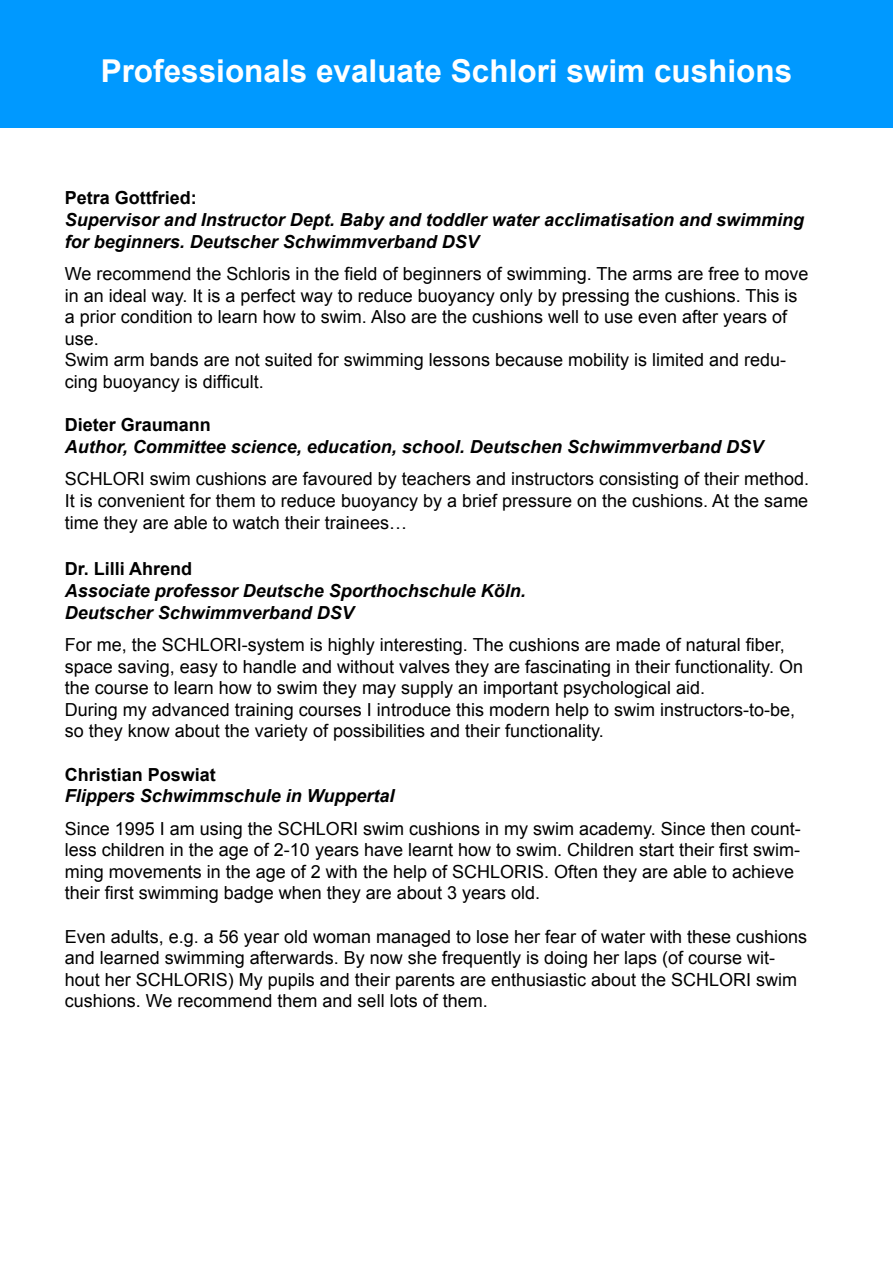
<style>
.page{position:relative;width:893px;height:1263px;background:#fff}
.page>*{position:absolute;margin:0;border:0;box-sizing:border-box;transform-origin:0 0}
.t1{font:700 31.5px "Arial";color:#fff}
.t2{font:18px/21.6px "Arial";color:#000}
.t3{font:italic 700 18px/21.6px "Arial";color:#000}
.t4{font:700 18px "Arial";color:#000}
</style>
<div class="page">
<div style="left:0;top:0;width:893px;height:128px;background:#09f"></div>
<h1 class="t1" style="left:101px;top:50px;width:693px">Professionals evaluate Schlori swim cushions</h1>
<p class="t4" style="left:65px;top:186px;width:134px">Petra Gottfried:</p>
<p class="t3" style="left:65px;top:209px;width:741px">Supervisor and Instructor Dept. Baby and toddler water acclimatisation and swimming for beginners. Deutscher Schwimmverband DSV</p>
<p class="t2" style="left:65px;top:263px;width:745px">We recommend the Schloris in the field of beginners of swimming. The arms are free to move in an ideal way. It is a perfect way to reduce buoyancy only by pressing the cushions. This is a prior condition to learn how to swim. Also are the cushions well to use even after years of use.<br>Swim arm bands are not suited for swimming lessons because mobility is limited and redu&shy;cing buoyancy is difficult.</p>
<p class="t4" style="left:65px;top:413px;width:148px">Dieter Graumann</p>
<p class="t3" style="left:65px;top:436px;width:700px">Author, Committee science, education, school. Deutschen Schwimmverband DSV</p>
<p class="t2" style="left:65px;top:468px;width:746px;text-align:justify">SCHLORI swim cushions are favoured by teachers and instructors consisting of their method.<br>It is convenient for them to reduce buoyancy by a brief pressure on the cushions. At the same time they are able to watch their trainees…</p>
<p class="t4" style="left:65px;top:557px;width:129px">Dr. Lilli Ahrend</p>
<p class="t3" style="left:65px;top:580px;width:463px">Associate professor Deutsche Sporthochschule Köln.<br>Deutscher Schwimmverband DSV</p>
<p class="t2" style="left:65px;top:634px;width:740px">For me, the SCHLORI-system is highly interesting. The cushions are made of natural fiber, space saving, easy to handle and without valves they are fascinating in their functionality. On the course to learn how to swim they may supply an important psychological aid.<br>During my advanced training courses I introduce this modern help to swim instructors-to-be, so they know about the variety of possibilities and their functionality.</p>
<p class="t4" style="left:65px;top:762px;width:153px">Christian Poswiat</p>
<p class="t3" style="left:65px;top:785px;width:331px">Flippers Schwimmschule in Wuppertal</p>
<p class="t2" style="left:65px;top:818px;width:737px">Since 1995 I am using the SCHLORI swim cushions in my swim academy. Since then count&shy;less children in the age of 2-10 years have learnt how to swim. Children start their first swim&shy;ming movements in the age of 2 with the help of SCHLORIS. Often they are able to achieve their first swimming badge when they are about 3 years old.</p>
<p class="t2" style="left:65px;top:926px;width:744px">Even adults, e.g. a 56 year old woman managed to lose her fear of water with these cushions and learned swimming afterwards. By now she frequently is doing her laps (of course wit&shy;hout her SCHLORIS) My pupils and their parents are enthusiastic about the SCHLORI swim cushions. We recommend them and sell lots of them.</p>
</div>
